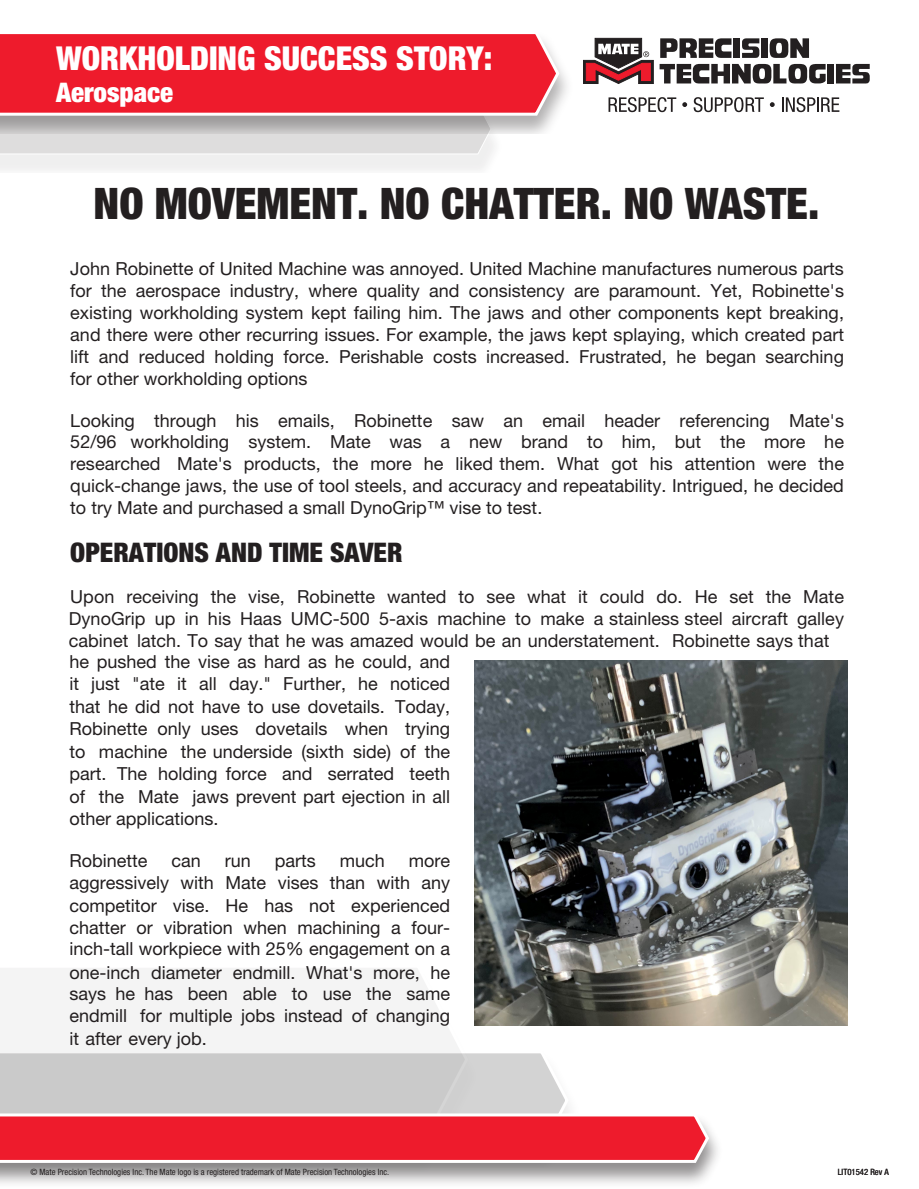
<style>
.page{position:relative;width:919px;height:1189px;background:#fff}
.page>*{position:absolute;margin:0;border:0;box-sizing:border-box;transform-origin:0 0}
.t1{font:900 condensed 43.5px "Helvetica Neue LT Std";color:#231f20}
.t2{font:900 condensed 33px "Helvetica Neue LT Std";color:#fff}
.t3{font:900 condensed 27px "Helvetica Neue LT Std";color:#231f20}
.t4{font:900 condensed 27px "Helvetica Neue LT Std";color:#fff}
.t5{font:18px/21.9px "Helvetica Neue LT Std";color:#231f20;text-align:justify}
.t6{font:18px/22.2px "Helvetica Neue LT Std";color:#221e1f;text-align:justify}
.t7{font:condensed 8.7px "Helvetica Neue LT Std";color:#231f20}
.s1{color:#221e1f}
</style>
<div class="page">
<div style="left:0;top:104px;width:505px;height:68px;background:#efefef"></div>
<div style="left:0;top:134px;width:489px;height:20px;background:#dedddd"></div>
<svg style="left:481px;top:1053px;width:88px;height:58px"></svg>
<svg style="left:0;top:968px;width:470px;height:143px"></svg>
<div style="left:0;top:1112px;width:723px;height:76px;background:#231f20;opacity:.5"></div>
<svg style="left:0;top:1111px;width:710px;height:53px;background:#ec424f"></svg>
<svg style="left:660px;top:38px;width:71px;height:20px"></svg>
<div style="left:733px;top:38px;width:6px;height:20px;background:#231f20"></div>
<svg style="left:742px;top:38px;width:17px;height:20px"></svg>
<div style="left:761px;top:38px;width:6px;height:20px;background:#231f20"></div>
<svg style="left:769px;top:38px;width:39px;height:20px"></svg>
<svg style="left:659px;top:64px;width:166px;height:20px"></svg>
<div style="left:827px;top:64px;width:6px;height:19px;background:#231f20"></div>
<svg style="left:836px;top:64px;width:33px;height:20px"></svg>
<svg style="left:583px;top:38px;width:70px;height:46px"></svg>
<svg style="left:608px;top:97px;width:68px;height:15px"></svg>
<svg style="left:682px;top:102px;width:5px;height:5px"></svg>
<svg style="left:693px;top:97px;width:70px;height:15px"></svg>
<svg style="left:769px;top:102px;width:5px;height:5px"></svg>
<svg style="left:782px;top:97px;width:57px;height:15px"></svg>
<div style="left:0;top:23px;width:574px;height:111px;background:#231f20;opacity:.35"></div>
<svg style="left:0;top:30px;width:561px;height:87px;background:#ee3443"></svg>
<img style="left:474px;top:660px;width:373px;height:365px">
<h2 class="t2" style="left:56px;top:38px;width:437px">WORKHOLDING SUCCESS STORY:</h2>
<h3 class="t4" style="left:56px;top:76px;width:119px">Aerospace</h3>
<h1 class="t1" style="left:94px;top:176px;width:727px">NO MOVEMENT. NO CHATTER. NO WASTE.</h1>
<p class="t5" style="left:70px;top:258px;width:775px">John Robinette of United Machine was annoyed. United Machine manufactures numerous parts for the aerospace industry, where quality and consistency are paramount. Yet, Robinette's existing workholding system kept failing him. The jaws and other components kept breaking, and there were other recurring issues. For example, the jaws kept splaying, which created part lift and reduced holding force. Perishable costs increased. Frustrated, he began searching for other workholding options</p>
<p class="t5" style="left:70px;top:409px;width:775px">Looking through his emails, Robinette saw an email header referencing Mate's 52/96 workholding system. Mate was a new brand to him, but the more he researched Mate's products, the more he liked them. What got his attention were the quick-change jaws, the use of tool steels, and accuracy and repeatability. Intrigued, he decided to try Mate and purchased a small DynoGrip™ vise to test.</p>
<h3 class="t3" style="left:70px;top:536px;width:334px">OPERATIONS AND TIME SAVER</h3>
<p class="t5" style="left:69px;top:585px;width:776px">Upon receiving the vise, Robinette wanted to see what it could do. He set the Mate DynoGrip up in his Haas UMC-500 5-axis machine to make a stainless steel aircraft galley cabinet latch. To say that he was amazed would be an understatement. Robinette <span class="s1">says that</span></p>
<p class="t6" style="left:69px;top:650px;width:382px">he pushed the vise as hard as he could, and it just "ate it all day." Further, he noticed that he did not have to use dovetails. Today, Robinette only uses dovetails when trying to machine the underside (sixth side) of the part. The holding force and serrated teeth of the Mate jaws prevent part ejection in all other applications.</p>
<p class="t6" style="left:69px;top:849px;width:80px">Robinette</p>
<p class="t6" style="left:171px;top:849px;width:31px">can</p>
<p class="t6" style="left:225px;top:849px;width:28px">run</p>
<p class="t6" style="left:275px;top:849px;width:43px">parts</p>
<p class="t6" style="left:340px;top:849px;width:47px">much</p>
<p class="t6" style="left:69px;top:849px;width:382px;text-indent:339px">more aggressively with Mate vises than with any competitor vise. He has not experienced chatter or vibration when machining a four&shy;inch-tall workpiece with 25% engagement on a one-inch diameter endmill. What's more, he says he has been able to use the same endmill for multiple jobs instead of changing it after every job.</p>
<p class="t7" style="left:30px;top:1166px;width:360px">© Mate Precision Technologies Inc. The Mate logo is a registered trademark of Mate Precision Technologies Inc.</p>
<p class="t7" style="left:837px;top:1166px;width:52px">LIT01542 Rev A</p>
</div>
